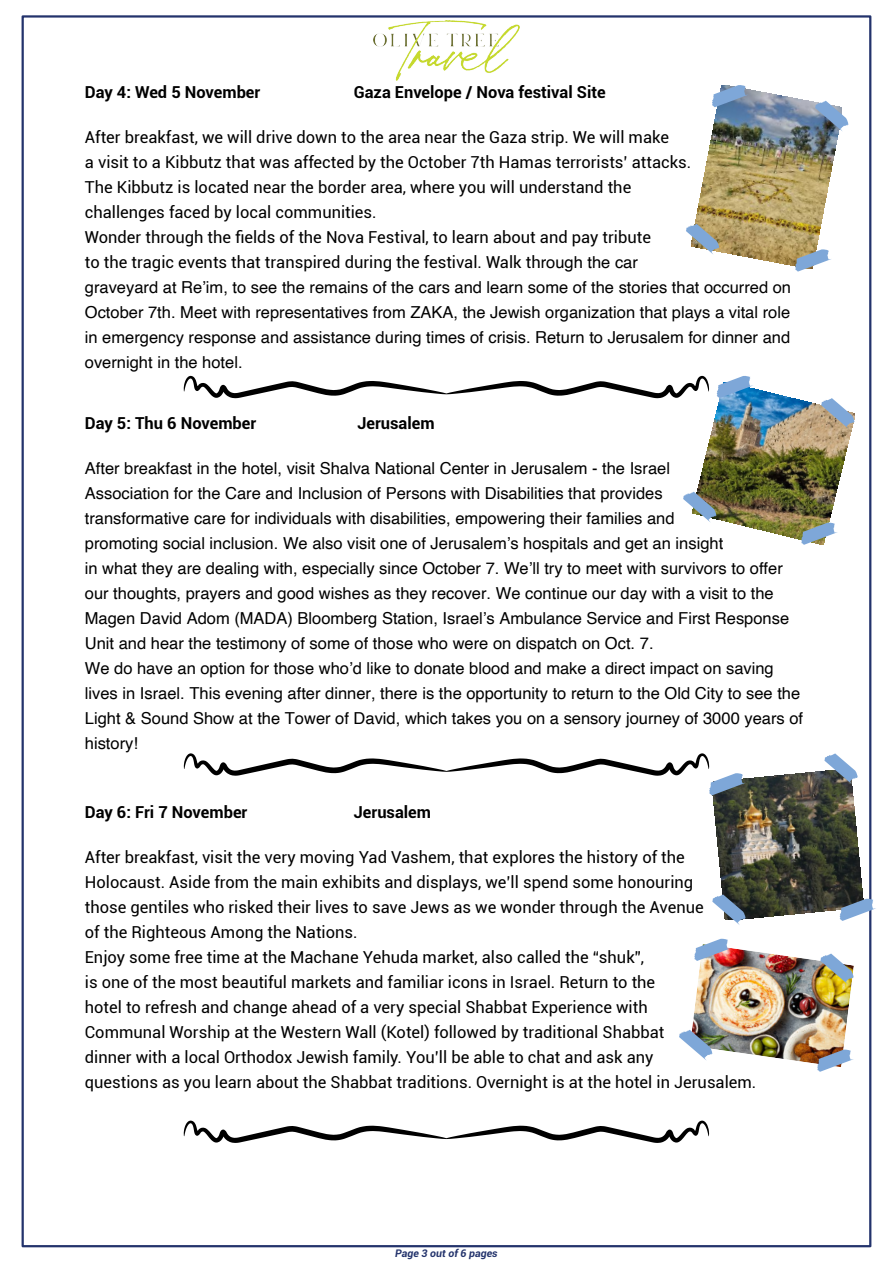
<style>
.page{position:relative;width:893px;height:1263px;background:#fff}
.page>*{position:absolute;margin:0;border:0;box-sizing:border-box;transform-origin:0 0}
.t1{font:16.5px/25px "Helvetica";color:#000;text-align:justify}
.t2{font:16.5px/25px "Roboto";color:#000}
.t3{font:700 16.5px "Roboto";color:#000}
.t4{font:italic 700 10.5px "Roboto";color:#23336c}
.s1{font-family:"Helvetica"}
</style>
<div class="page">
<img style="left:374px;top:20px;width:145px;height:61px">
<img style="left:693px;top:388px;width:159px;height:152px">
<svg style="left:717px;top:376px;width:36px;height:22px"></svg>
<svg style="left:801px;top:523px;width:37px;height:22px"></svg>
<svg style="left:821px;top:398px;width:34px;height:31px"></svg>
<svg style="left:683px;top:492px;width:34px;height:31px"></svg>
<img style="left:712px;top:771px;width:151px;height:148px">
<svg style="left:839px;top:899px;width:37px;height:22px"></svg>
<svg style="left:712px;top:894px;width:34px;height:31px"></svg>
<svg style="left:824px;top:753px;width:34px;height:31px"></svg>
<svg style="left:184px;top:376px;width:525px;height:22px"></svg>
<svg style="left:184px;top:753px;width:562px;height:42px"></svg>
<svg style="left:184px;top:1120px;width:525px;height:23px"></svg>
<img style="left:692px;top:948px;width:160px;height:116px">
<svg style="left:694px;top:939px;width:37px;height:22px"></svg>
<svg style="left:817px;top:1049px;width:37px;height:23px"></svg>
<svg style="left:820px;top:953px;width:34px;height:31px"></svg>
<svg style="left:679px;top:1030px;width:34px;height:31px"></svg>
<img style="left:695px;top:89px;width:144px;height:177px">
<svg style="left:795px;top:249px;width:37px;height:23px"></svg>
<svg style="left:712px;top:85px;width:37px;height:22px"></svg>
<svg style="left:686px;top:224px;width:33px;height:31px"></svg>
<svg style="left:815px;top:101px;width:34px;height:31px"></svg>
<p class="t3" style="left:85px;top:85px;width:177px">Day 4: Wed 5 November</p>
<p class="t3" style="left:354px;top:85px;width:253px">Gaza Envelope / Nova festival Site</p>
<p class="t2" style="left:85px;top:126px;width:608px">After breakfast, we will drive down to the area near the Gaza strip. We will make<br>a visit to a Kibbutz that was affected by the October 7th Hamas terrorists’ attacks.<br>The Kibbutz is located near the border area, where you will understand the challenges faced by local communities.<br>Wonder through the fields of the Nova Festival, to learn about and pay tribute<br>to the tragic events that transpired during the festival. Walk th<span class="s1">rough the car</span></p>
<p class="t1" style="left:85px;top:276px;width:708px">graveyard at Re’im, to see the remains of the cars and learn some of the stories that occurred on October 7th. Meet with representatives from ZAKA, the Jewish organization that plays a vital role in emergency response and assistance during times of crisis. Return to Jerusalem for dinner and overnight in the hotel.</p>
<p class="t3" style="left:85px;top:416px;width:173px">Day 5: Thu 6 November</p>
<p class="t3" style="left:357px;top:416px;width:79px">Jerusalem</p>
<p class="t1" style="left:85px;top:456px;width:720px;text-align:left">After breakfast in the hotel, visit Shalva National Center in Jerusalem - the Israel<br>Association for the Care and Inclusion of Persons with Disabilities that provides<br>transformative care for individuals with disabilities, empowering their families and<br>promoting social inclusion. We also visit one of Jerusalem’s hospitals and get an insight<br>in what they are dealing with, especially since October 7. We’ll try to meet with survivors to offer our thoughts, prayers and good wishes as they recover. We continue our day with a visit to the Magen David Adom (MADA) Bloomberg Station, Israel’s Ambulance Service and First Response Unit and hear the testimony of some of those who were on dispatch on Oct. 7.<br>We do have an option for those who’d like to donate blood and make a direct impact on saving lives in Israel. This evening after dinner, there is the opportunity to return to the Old City to see the Light &amp; Sound Show at the Tower of David, which takes you on a sensory journey of 3000 years of history!</p>
<p class="t3" style="left:85px;top:805px;width:164px">Day 6: Fri 7 November</p>
<p class="t3" style="left:354px;top:805px;width:79px">Jerusalem</p>
<p class="t2" style="left:85px;top:846px;width:673px">After breakfast, visit the very moving Yad Vashem, that explores the history of the Holocaust. Aside from the main exhibits and displays, we’ll spend some honouring<br>those gentiles who risked their lives to save Jews as we wonder through the Avenue<br>of the Righteous Among the Nations.<br>Enjoy some free time at the Machane Yehuda market, also called the “shuk”,<br>is one of the most beautiful markets and familiar icons in Israel. Return to the<br>hotel to refresh and change ahead of a very special Shabbat Experience with<br>Communal Worship at the Western Wall (Kotel) followed by traditional Shabbat<br>dinner with a local Orthodox Jewish family. You’ll be able to chat and ask any<br>questions as you learn about the Shabbat traditions. Overnight is at the hotel in Jerusalem.</p>
<p class="t4" style="left:395px;top:1249px;width:104px">Page 3 out of 6 pages</p>
</div>
